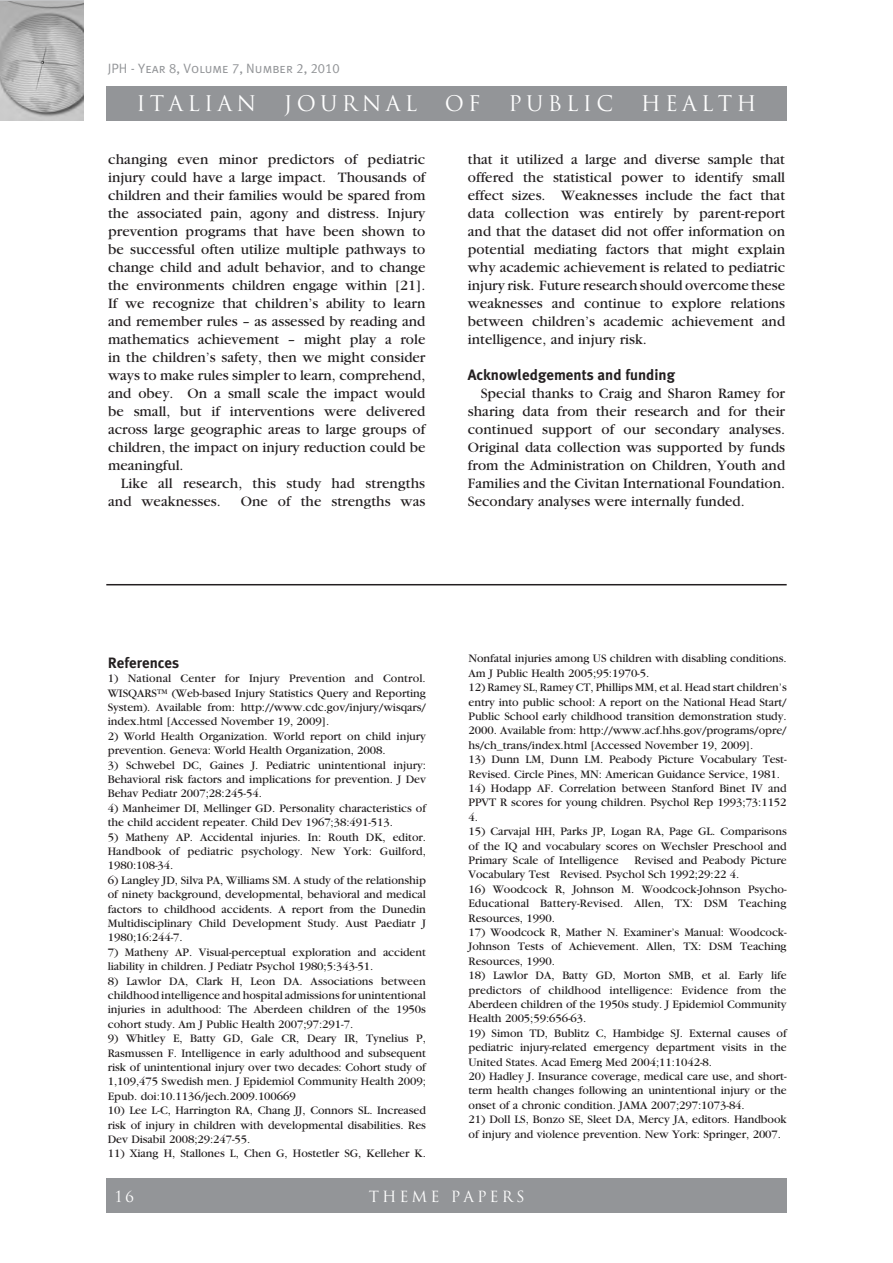
<style>
.page{position:relative;width:893px;height:1263px;background:#fff}
.page>*{position:absolute;margin:0;border:0;box-sizing:border-box;transform-origin:0 0}
.t1{font:21px "Trajan";letter-spacing:.2em;color:#fff}
.TESTO{font:15px/18px "Garamond";color:#231f20;text-align:justify}
.t2{font:700 15px "Meta Plus";color:#231f20}
.t3{font:15px "Trajan";letter-spacing:.2em;color:#fff}
.t4{font:13.5px "Meta Plus Normal Caps";color:#939598}
.t5{font:12px/14.4px "Garamond";letter-spacing:-.005em;color:#231f20;text-align:justify}
</style>
<div class="page">
<div style="left:0;top:0;width:84px;height:5px;background:#c1c2c4"></div>
<img style="left:0;top:1px;width:84px;height:119px">
<div style="left:106px;top:86px;width:681px;height:34px;background:#939598"></div>
<div style="left:106px;top:1179px;width:681px;height:34px;background:#939598"></div>
<hr style="left:106px;top:584px;width:681px;height:1px;background:#231f20">
<p class="t4" style="left:108px;top:60px;width:233px">JPH - Year 8, Volume 7, Number 2, 2010</p>
<h1 class="t1" style="left:136px;top:91px;width:121px">ITALIAN</h1>
<h1 class="t1" style="left:284px;top:91px;width:135px">JOURNAL</h1>
<h1 class="t1" style="left:445px;top:91px;width:37px">OF</h1>
<h1 class="t1" style="left:508px;top:91px;width:106px">PUBLIC</h1>
<h1 class="t1" style="left:641px;top:91px;width:117px">HEALTH</h1>
<p class="TESTO" style="left:108px;top:150px;width:319px">changing even minor predictors of pediatric injury could have a large impact. Thousands of children and their families would be spared from the associated pain, agony and distress. Injury prevention programs that have been shown to be successful often utilize multiple pathways to change child and adult behavior, and to change the environments children engage within [21].<br>If we recognize that children’s ability to learn and remember rules – as assessed by reading and mathematics achievement – might play a role in the children’s safety, then we might consider ways to make rules simpler to learn, comprehend, and obey. On a small scale the impact would be small, but if interventions were delivered across large geographic areas to large groups of children, the impact on injury reduction could be meaningful.</p>
<p class="TESTO" style="left:108px;top:474px;width:318px;text-indent:13px">Like all research, this study had strengths and weaknesses.</p>
<p class="TESTO" style="left:241px;top:492px;width:186px">One of the strengths was</p>
<p class="TESTO" style="left:468px;top:150px;width:319px">that it utilized a large and diverse sample that offered the statistical power to identify small effect sizes. Weaknesses include the fact that data collection was entirely by parent-report and that the dataset did not offer information on potential mediating factors that might explain why academic achievement is related to pediatric injury risk. Future research should overcome these weaknesses and continue to explore relations between children’s academic achievement and intelligence, and injury risk.</p>
<p class="t2" style="left:468px;top:366px;width:209px">Acknowledgements and funding</p>
<p class="TESTO" style="left:468px;top:384px;width:319px;text-indent:13px">Special thanks to Craig and Sharon Ramey for sharing data from their research and for their continued support of our secondary analyses.<br>Original data collection was supported by funds from the Administration on Children, Youth and Families and the Civitan International Foundation.<br>Secondary analyses were internally funded.</p>
<p class="t2" style="left:108px;top:654px;width:73px">References</p>
<p class="t5" style="left:108px;top:671px;width:320px">1) National Center for Injury Prevention and Control.<br>WISQARS<sup>TM</sup> (Web-based Injury Statistics Query and Reporting System). Available from: http://www.cdc.gov/injury/wisqars/ index.html [Accessed November 19, 2009].</p>
<p class="t5" style="left:108px;top:729px;width:320px">2) World Health Organization. World report on child injury prevention. Geneva: World Health Organization, 2008.</p>
<p class="t5" style="left:108px;top:758px;width:320px">3) Schwebel DC, Gaines J. Pediatric unintentional injury:<br>Behavioral risk factors and implications for prevention. J Dev Behav Pediatr 2007;28:245-54.</p>
<p class="t5" style="left:108px;top:801px;width:320px">4) Manheimer DI, Mellinger GD. Personality characteristics of the child accident repeater. Child Dev 1967;38:491-513.</p>
<p class="t5" style="left:108px;top:830px;width:320px">5) Matheny AP. Accidental injuries. In: Routh DK, editor.<br>Handbook of pediatric psychology. New York: Guilford, 1980:108-34.</p>
<p class="t5" style="left:108px;top:873px;width:320px">6) Langley JD, Silva PA, Williams SM. A study of the relationship of ninety background, developmental, behavioral and medical factors to childhood accidents. A report from the Dunedin Multidisciplinary Child Development Study. Aust Paediatr J 1980;16:244-7.</p>
<p class="t5" style="left:108px;top:945px;width:320px">7) Matheny AP. Visual-perceptual exploration and accident liability in children. J Pediatr Psychol 1980;5:343-51.</p>
<p class="t5" style="left:108px;top:974px;width:320px">8) Lawlor DA, Clark H, Leon DA. Associations between childhood intelligence and hospital admissions for unintentional injuries in adulthood: The Aberdeen children of the 1950s cohort study. Am J Public Health 2007;97:291-7.</p>
<p class="t5" style="left:108px;top:1031px;width:320px">9) Whitley E, Batty GD, Gale CR, Deary IR, Tynelius P, Rasmussen F. Intelligence in early adulthood and subsequent risk of unintentional injury over two decades: Cohort study of 1,109,475 Swedish men. J Epidemiol Community Health 2009; Epub. doi:10.1136/jech.2009.100669</p>
<p class="t5" style="left:108px;top:1103px;width:320px">10) Lee L-C, Harrington RA, Chang JJ, Connors SL. Increased risk of injury in children with developmental disabilities. Res Dev Disabil 2008;29:247-55.</p>
<p class="t5" style="left:108px;top:1147px;width:320px">11) Xiang H, Stallones L, Chen G, Hostetler SG, Kelleher K.</p>
<p class="t5" style="left:468px;top:651px;width:320px">Nonfatal injuries among US children with disabling conditions.<br>Am J Public Health 2005;95:1970-5.</p>
<p class="t5" style="left:468px;top:680px;width:320px">12) Ramey SL, Ramey CT, Phillips MM, et al. Head start children’s entry into public school: A report on the National Head Start/ Public School early childhood transition demonstration study.<br>2000. Available from: http://www.acf.hhs.gov/programs/opre/ hs/ch_trans/index.html [Accessed November 19, 2009].</p>
<p class="t5" style="left:468px;top:752px;width:320px">13) Dunn LM, Dunn LM. Peabody Picture Vocabulary Test-<br>Revised. Circle Pines, MN: American Guidance Service, 1981.</p>
<p class="t5" style="left:468px;top:781px;width:320px">14) Hodapp AF. Correlation between Stanford Binet IV and PPVT R scores for young children. Psychol Rep 1993;73:1152<br>4.</p>
<p class="t5" style="left:468px;top:824px;width:320px">15) Carvajal HH, Parks JP, Logan RA, Page GL. Comparisons of the IQ and vocabulary scores on Wechsler Preschool and Primary Scale of Intelligence</p>
<p class="t5" style="left:468px;top:853px;width:320px;text-indent:166px">Revised and Peabody Picture<br>Vocabulary Test Revised. Psychol Sch 1992;29:22 4.</p>
<p class="t5" style="left:468px;top:882px;width:320px">16) Woodcock R, Johnson M. Woodcock-Johnson Psycho-Educational Battery-Revised. Allen, TX: DSM Teaching Resources, 1990.</p>
<p class="t5" style="left:468px;top:925px;width:320px">17) Woodcock R, Mather N. Examiner’s Manual: Woodcock-Johnson Tests of Achievement. Allen, TX: DSM Teaching Resources, 1990.</p>
<p class="t5" style="left:468px;top:968px;width:320px">18) Lawlor DA, Batty GD, Morton SMB, et al. Early life predictors of childhood intelligence: Evidence from the Aberdeen children of the 1950s study. J Epidemiol Community Health 2005;59:656-63.</p>
<p class="t5" style="left:468px;top:1026px;width:320px">19) Simon TD, Bublitz C, Hambidge SJ. External causes of pediatric injury-related emergency department visits in the United States. Acad Emerg Med 2004;11:1042-8.</p>
<p class="t5" style="left:468px;top:1069px;width:320px">20) Hadley J. Insurance coverage, medical care use, and short&shy;term health changes following an unintentional injury or the onset of a chronic condition. JAMA 2007;297:1073-84.</p>
<p class="t5" style="left:468px;top:1112px;width:320px">21) Doll LS, Bonzo SE, Sleet DA, Mercy JA, editors. Handbook of injury and violence prevention. New York: Springer, 2007.</p>
<p class="t3" style="left:115px;top:1187px;width:21px">16</p>
<p class="t3" style="left:369px;top:1187px;width:157px">THEME PAPERS</p>
</div>
